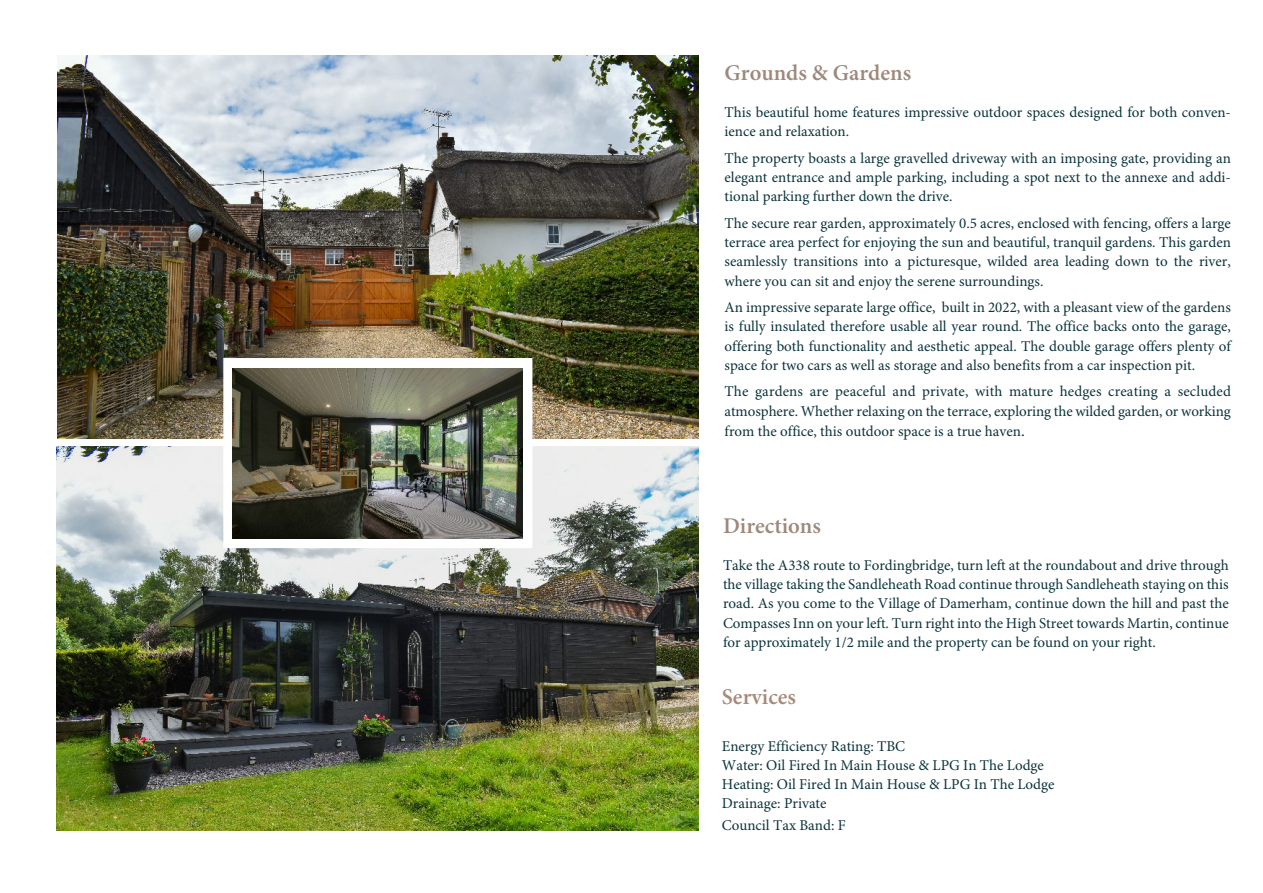
<style>
.page{position:relative;width:1263px;height:893px;background:#fff}
.page>*{position:absolute;margin:0;border:0;box-sizing:border-box;transform-origin:0 0}
.t1{font:600 22.5px "Minion Pro";color:#9e887b}
.t2{font:600 22.5px "Minion Pro";color:#a78a7b}
.t3{font:15px/19.2px "Minion Pro";color:#0b333d;text-align:justify}
.s1{font-size:16.5px}
</style>
<div class="page">
<img style="left:57px;top:56px;width:641px;height:383px">
<img style="left:57px;top:446px;width:642px;height:385px">
<div style="left:223px;top:358px;width:309px;height:190px;background:#fff"></div>
<img style="left:233px;top:369px;width:289px;height:170px">
<h1 class="t1" style="left:725px;top:64px;width:188px">Grounds &amp; Gardens</h1>
<p class="t3" style="left:725px;top:104px;width:508px">This beautiful home features impressive outdoor spaces designed for both conven&shy;ience and relaxation.</p>
<p class="t3" style="left:725px;top:150px;width:508px">The property boasts a large gravelled driveway with an imposing gate, providing an elegant entrance and ample parking, including a spot next to the annexe and addi&shy;tional parking further down the drive.</p>
<p class="t3" style="left:725px;top:215px;width:508px">The secure rear garden, approximately 0.5 acres, enclosed with fencing, offers a large terrace area perfect for enjoying the sun and beautiful, tranquil gardens. This garden seamlessly transitions into a picturesque, wilded area leading down to the river, where you can sit and enjoy the serene surroundings.</p>
<p class="t3" style="left:725px;top:299px;width:508px">An impressive separate large office, built in 2022, with a pleasant view of the gardens is fully insulated therefore usable all year round. The office backs onto the garage, offering both functionality and aesthetic appeal. The double garage offers plenty of space for two cars as well as storage and also benefits from a car inspection pit.</p>
<p class="t3" style="left:725px;top:383px;width:508px">The gardens are peaceful and private, with mature hedges creating a secluded atmosphere. Whether relaxing on the terrace, exploring the wilded garden, or working</p>
<p class="t3" style="left:725px;top:423px;width:302px">from the office, this outdoor space is a true haven<span class="s1">.</span></p>
<h1 class="t1" style="left:723px;top:517px;width:99px">Directions</h1>
<p class="t3" style="left:723px;top:557px;width:507px">Take the A338 route to Fordingbridge, turn left at the roundabout and drive through the village taking the Sandleheath Road continue through Sandleheath staying on this road. As you come to the Village of Damerham, continue down the hill and past the Compasses Inn on your left. Turn right into the High Street towards Martin, continue for approximately 1/2 mile and the property can be found on your right.</p>
<h1 class="t2" style="left:722px;top:688px;width:76px">Services</h1>
<p class="t3" style="left:722px;top:737px;width:334px;text-align:left">Energy Efficiency Rating: TBC<br>Water: Oil Fired In Main House &amp; LPG In The Lodge Heating: Oil Fired In Main House &amp; LPG In The Lodge Drainage: Private</p>
<p class="t3" style="left:722px;top:817px;width:125px">Council Tax Band: F</p>
</div>
